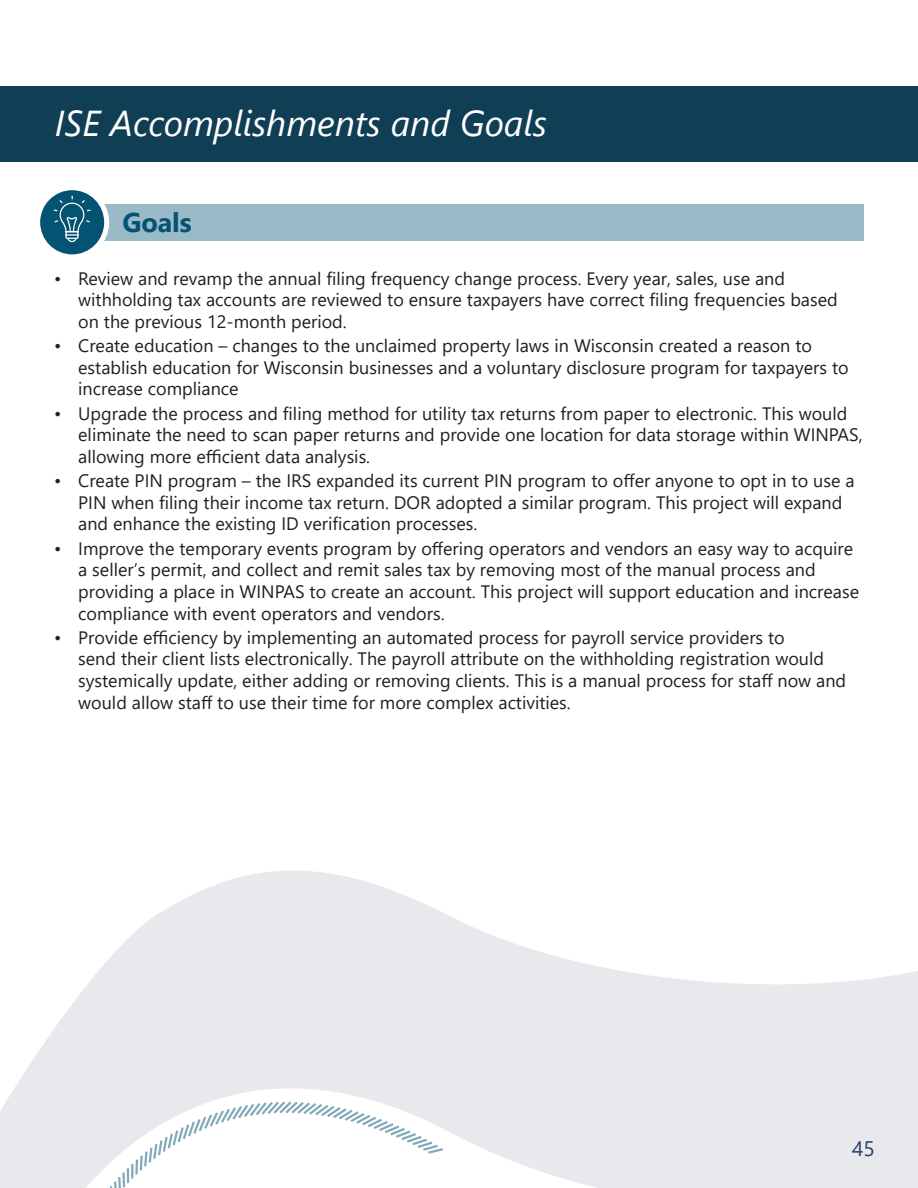
<style>
.page{position:relative;width:918px;height:1188px;background:#fff}
.page>*{position:absolute;margin:0;border:0;box-sizing:border-box;transform-origin:0 0}
.t1{font:italic 36px "Segoe UI";color:#fff}
.t2{font:700 27px "Segoe UI";color:#045373}
.t3{font:21px "Segoe UI";color:#28446a}
.Bullet_list_-_black{font:18px/21.6px "Segoe UI";color:#231f20}
</style>
<div class="page">
<svg style="left:0;top:870px;width:918px;height:318px;fill:#e8e9ed"></svg>
<div style="left:0;top:86px;width:918px;height:76px;background:#0f3e55"></div>
<div style="left:78px;top:204px;width:786px;height:37px;background:#9abac7"></div>
<div style="left:35px;top:185px;width:74px;height:74px;background:#fff;border-radius:50%"></div>
<div style="left:40px;top:190px;width:64px;height:64px;background:#045373;border-radius:50%"></div>
<svg style="left:53px;top:195px;width:38px;height:48px"></svg>
<svg style="left:93px;top:1099px;width:353px;height:89px"></svg>
<p class="t1" style="left:55px;top:89px;width:494px">ISE Accomplishments and Goals</p>
<p class="t2" style="left:122px;top:197px;width:71px">Goals</p>
<p class="Bullet_list_-_black" style="left:78px;top:266px;width:761px;text-indent:-24px">• Review and revamp the annual filing frequency change process. Every year, sales, use and withholding tax accounts are reviewed to ensure taxpayers have correct filing frequencies based on the previous 12-month period.</p>
<p class="Bullet_list_-_black" style="left:78px;top:334px;width:772px;text-indent:-24px">• Create education – changes to the unclaimed property laws in Wisconsin created a reason to establish education for Wisconsin businesses and a voluntary disclosure program for taxpayers to increase compliance</p>
<p class="Bullet_list_-_black" style="left:78px;top:401px;width:786px;text-indent:-24px">• Upgrade the process and filing method for utility tax returns from paper to electronic. This would eliminate the need to scan paper returns and provide one location for data storage within WINPAS, allowing more efficient data analysis.</p>
<p class="Bullet_list_-_black" style="left:78px;top:469px;width:778px;text-indent:-24px">• Create PIN program – the IRS expanded its current PIN program to offer anyone to opt in to use a<br>PIN when filing their income tax return. DOR adopted a similar program. This project will expand and enhance the existing ID verification processes.</p>
<p class="Bullet_list_-_black" style="left:78px;top:536px;width:782px;text-indent:-24px">• Improve the temporary events program by offering operators and vendors an easy way to acquire a seller’s permit, and collect and remit sales tax by removing most of the manual process and providing a place in WINPAS to create an account. This project will support education and increase compliance with event operators and vendors.</p>
<p class="Bullet_list_-_black" style="left:78px;top:625px;width:769px;text-indent:-24px">• Provide efficiency by implementing an automated process for payroll service providers to<br>send their client lists electronically. The payroll attribute on the withholding registration would systemically update, either adding or removing clients. This is a manual process for staff now and would allow staff to use their time for more complex activities.</p>
<p class="t3" style="left:852px;top:1129px;width:24px">45</p>
</div>
